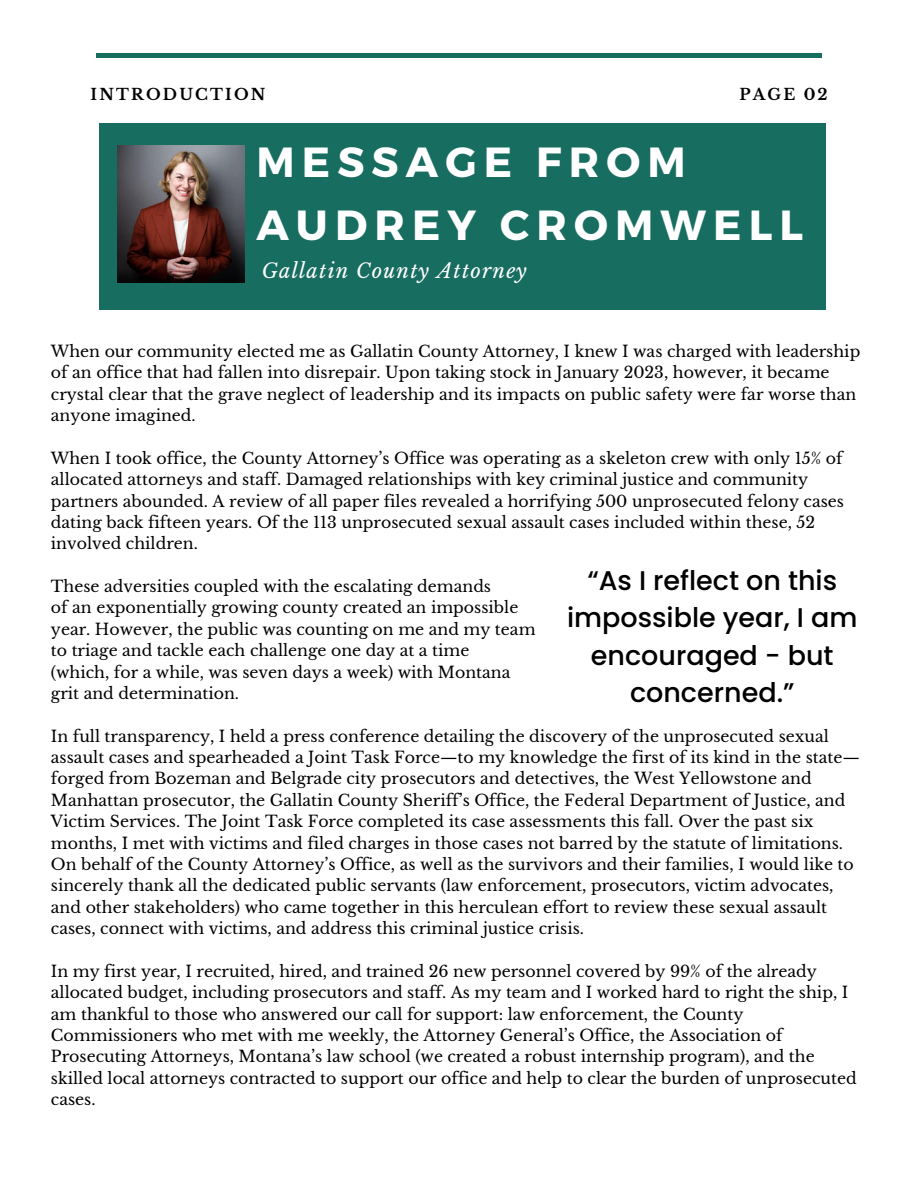
<style>
.page{position:relative;width:918px;height:1188px;background:#fff}
.page>*{position:absolute;margin:0;border:0;box-sizing:border-box;transform-origin:0 0}
.t1{font:700 42.15px/63px "Montserrat";letter-spacing:.17em;color:#fff}
.t2{font:500 27px/37.2px "Poppins";color:#000;text-align:center}
.t3{font:italic 19.95px "Libre Baskerville";letter-spacing:.06em;color:#fff}
.t4{font:15.75px/21.3px "Libre Baskerville";color:#000}
.t5{font:700 15.6px "Libre Baskerville";letter-spacing:.14em;color:#000}
</style>
<div class="page">
<div style="left:100px;top:124px;width:726px;height:186px;background:#186d61"></div>
<div style="left:96px;top:53px;width:725px;height:5px;background:#186d61"></div>
<img style="left:117px;top:146px;width:128px;height:137px">
<p class="t5" style="left:91px;top:85px;width:176px">INTRODUCTION</p>
<p class="t5" style="left:739px;top:85px;width:90px">PAGE 02</p>
<p class="t1" style="left:256px;top:128px;width:548px">MESSAGE FROM<br>AUDREY CROMWELL</p>
<p class="t3" style="left:262px;top:258px;width:267px">Gallatin County Attorney</p>
<p class="t4" style="left:51px;top:341px;width:811px">When our community elected me as Gallatin County Attorney, I knew I was charged with leadership of an office that had fallen into disrepair. Upon taking stock in January 2023, however, it became crystal clear that the grave neglect of leadership and its impacts on public safety were far worse than anyone imagined.</p>
<h4 class="t4" style="left:51px;top:448px;width:795px">When I took office, the County Attorney’s Office was operating as a skeleton crew with only 15% of allocated attorneys and staff. Damaged relationships with key criminal justice and community partners abounded. A review of all paper files revealed a horrifying 500 unprosecuted felony cases dating back fifteen years. Of the 113 unprosecuted sexual assault cases included within these, 52 involved children.</h4>
<h4 class="t4" style="left:51px;top:576px;width:442px">These adversities coupled with the escalating demands</h4>
<p class="t4" style="left:51px;top:597px;width:469px">of an exponentially growing county created an impossible</p>
<h1 class="t4" style="left:51px;top:619px;width:486px">year. However, the public was counting on me and my team</h1>
<h3 class="t4" style="left:51px;top:640px;width:420px">to triage and tackle each challenge one day at a time</h3>
<p class="t4" style="left:51px;top:661px;width:461px">(which, for a while, was seven days a week) with Montana</p>
<p class="t4" style="left:51px;top:683px;width:190px">grit and determination.</p>
<p class="t4" style="left:51px;top:726px;width:811px">In full transparency, I held a press conference detailing the discovery of the unprosecuted sexual assault cases and spearheaded a Joint Task Force—to my knowledge the first of its kind in the state— forged from Bozeman and Belgrade city prosecutors and detectives, the West Yellowstone and Manhattan prosecutor, the Gallatin County Sheriff’s Office, the Federal Department of Justice, and Victim Services. The Joint Task Force completed its case assessments this fall. Over the past six months, I met with victims and filed charges in those cases not barred by the statute of limitations.<br>On behalf of the County Attorney’s Office, as well as the survivors and their families, I would like to sincerely thank all the dedicated public servants (law enforcement, prosecutors, victim advocates, and other stakeholders) who came together in this herculean effort to review these sexual assault cases, connect with victims, and address this criminal justice crisis.</p>
<p class="t4" style="left:51px;top:961px;width:807px">In my first year, I recruited, hired, and trained 26 new personnel covered by 99% of the already allocated budget, including prosecutors and staff. As my team and I worked hard to right the ship, I am thankful to those who answered our call for support: law enforcement, the County Commissioners who met with me weekly, the Attorney General’s Office, the Association of Prosecuting Attorneys, Montana’s law school (we created a robust internship program), and the skilled local attorneys contracted to support our office and help to clear the burden of unprosecuted cases.</p>
<p class="t2" style="left:567px;top:562px;width:292px">“As I reflect on this impossible year, I am encouraged - but concerned.”</p>
</div>
